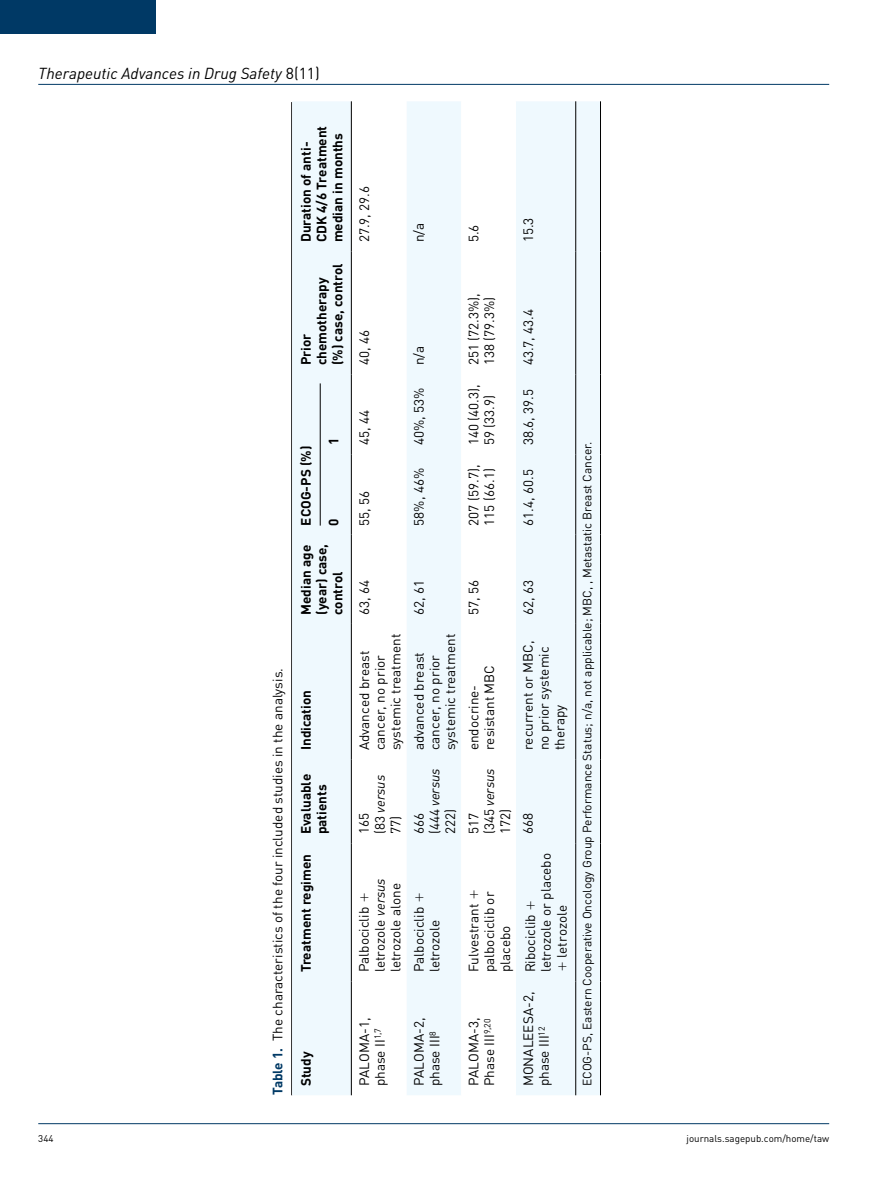
<style>
.page{position:relative;width:893px;height:1191px;background:#fff}
.page>*{position:absolute;margin:0;border:0;box-sizing:border-box;transform-origin:0 0}
.t1{font:italic 15.75px "DIN";color:#000}
.t2{font:13.5px/15.8px "DIN";color:#000}
.t3{font:700 13.5px/15.8px "DIN";color:#000}
.t4{font:12px "DIN";color:#000}
.t5{font:9.75px "DIN";color:#000}
.s1{font-style:normal}
.s2{font-weight:700;color:#003965}
.s3{font-weight:700}
.s4{font-style:italic}
</style>
<div class="page">
<hr style="left:38px;top:84px;width:791px;height:1px;background:#003965">
<hr style="left:38px;top:1123px;width:791px;height:1px;background:#003965">
<div style="left:0;top:0;width:155px;height:34px;background:#003965"></div>
<hr style="left:291px;top:102px;width:1px;height:993px;background:#000">
<div style="left:292px;top:101px;width:308px;height:994px;background:#eff9fe"></div>
<svg style="left:352px;top:101px;width:164px;height:994px"></svg>
<hr style="left:351px;top:454px;width:1px;height:80px;background:#000">
<hr style="left:351px;top:374px;width:1px;height:80px;background:#000">
<hr style="left:351px;top:981px;width:1px;height:114px;background:#000">
<hr style="left:351px;top:843px;width:1px;height:138px;background:#000">
<hr style="left:351px;top:759px;width:1px;height:84px;background:#000">
<hr style="left:351px;top:624px;width:1px;height:135px;background:#000">
<hr style="left:351px;top:534px;width:1px;height:90px;background:#000">
<hr style="left:351px;top:251px;width:1px;height:123px;background:#000">
<hr style="left:351px;top:101px;width:1px;height:150px;background:#000">
<hr style="left:575px;top:981px;width:1px;height:114px;background:#000">
<hr style="left:575px;top:843px;width:1px;height:138px;background:#000">
<hr style="left:575px;top:759px;width:1px;height:84px;background:#000">
<hr style="left:575px;top:624px;width:1px;height:135px;background:#000">
<hr style="left:575px;top:534px;width:1px;height:90px;background:#000">
<hr style="left:575px;top:454px;width:1px;height:80px;background:#000">
<hr style="left:575px;top:374px;width:1px;height:80px;background:#000">
<hr style="left:575px;top:251px;width:1px;height:123px;background:#000">
<hr style="left:575px;top:101px;width:1px;height:150px;background:#000">
<hr style="left:600px;top:981px;width:1px;height:114px;background:#000">
<hr style="left:600px;top:843px;width:1px;height:138px;background:#000">
<hr style="left:600px;top:759px;width:1px;height:84px;background:#000">
<hr style="left:600px;top:624px;width:1px;height:135px;background:#000">
<hr style="left:600px;top:534px;width:1px;height:90px;background:#000">
<hr style="left:600px;top:454px;width:1px;height:80px;background:#000">
<hr style="left:600px;top:374px;width:1px;height:80px;background:#000">
<hr style="left:600px;top:251px;width:1px;height:123px;background:#000">
<hr style="left:600px;top:101px;width:1px;height:150px;background:#000">
<hr style="left:320px;top:383px;width:1px;height:142px;background:#000">
<svg style="left:361px;top:894px;width:8px;height:8px"></svg>
<svg style="left:415px;top:894px;width:8px;height:8px"></svg>
<svg style="left:470px;top:890px;width:8px;height:8px"></svg>
<svg style="left:527px;top:901px;width:8px;height:8px"></svg>
<svg style="left:558px;top:962px;width:8px;height:8px"></svg>
<p class="t1" style="left:38px;top:63px;width:283px">Therapeutic Advances in Drug Safety <span class="s1">8(11)</span></p>
<p class="t3" style="left:298px;top:242px;width:118px;rotate:-90deg">Duration of anti-<br>CDK 4/6 Treatment median in months</p>
<p class="t3" style="left:297px;top:365px;width:103px;rotate:-90deg">Prior chemotherapy (%) case, control</p>
<p class="t3" style="left:297px;top:525px;width:81px;rotate:-90deg">ECOG-PS (%)</p>
<p class="t3" style="left:325px;top:445px;width:9px;rotate:-90deg">1</p>
<p class="t3" style="left:325px;top:525px;width:9px;rotate:-90deg">0</p>
<p class="t3" style="left:297px;top:615px;width:73px;text-align:justify;rotate:-90deg">Median age (year) case, control</p>
<p class="t2" style="left:263px;top:1086px;width:420px;line-height:28.5px;text-indent:-9px;rotate:-90deg"><span class="s2">Table 1.</span> The characteristics of the four included studies in the analysis.<br><span class="s3">Study</span></p>
<p class="t3" style="left:297px;top:750px;width:62px;rotate:-90deg">Indication</p>
<p class="t3" style="left:297px;top:834px;width:62px;rotate:-90deg">Evaluable patients</p>
<p class="t3" style="left:297px;top:972px;width:120px;rotate:-90deg">Treatment regimen</p>
<p class="t2" style="left:356px;top:242px;width:58px;rotate:-90deg">27.9, 29.6</p>
<p class="t2" style="left:411px;top:242px;width:21px;rotate:-90deg">n/a</p>
<p class="t2" style="left:465px;top:242px;width:19px;rotate:-90deg">5.6</p>
<p class="t2" style="left:520px;top:242px;width:26px;rotate:-90deg">15.3</p>
<p class="t2" style="left:356px;top:365px;width:37px;rotate:-90deg">40, 46</p>
<p class="t2" style="left:356px;top:445px;width:37px;rotate:-90deg">45, 44</p>
<p class="t2" style="left:356px;top:525px;width:37px;rotate:-90deg">55, 56</p>
<p class="t2" style="left:411px;top:365px;width:21px;rotate:-90deg">n/a</p>
<p class="t2" style="left:411px;top:445px;width:59px;rotate:-90deg">40%, 53%</p>
<p class="t2" style="left:411px;top:525px;width:59px;rotate:-90deg">58%, 46%</p>
<p class="t2" style="left:465px;top:365px;width:74px;rotate:-90deg">251 (72.3%),<br>138 (79.3%)</p>
<p class="t2" style="left:465px;top:445px;width:62px;rotate:-90deg">140 (40.3),<br>59 (33.9)</p>
<p class="t2" style="left:465px;top:525px;width:62px;rotate:-90deg">207 (59.7),<br>115 (66.1)</p>
<p class="t2" style="left:520px;top:365px;width:58px;rotate:-90deg">43.7, 43.4</p>
<p class="t2" style="left:520px;top:445px;width:58px;rotate:-90deg">38.6, 39.5</p>
<p class="t2" style="left:520px;top:525px;width:58px;rotate:-90deg">61.4, 60.5</p>
<p class="t2" style="left:356px;top:615px;width:37px;rotate:-90deg">63, 64</p>
<p class="t2" style="left:356px;top:750px;width:118px;rotate:-90deg">Advanced breast cancer, no prior systemic treatment</p>
<p class="t2" style="left:356px;top:834px;width:61px;rotate:-90deg">165<br>(83 <span class="s4">versus<br></span>77)</p>
<p class="t2" style="left:411px;top:615px;width:37px;rotate:-90deg">62, 61</p>
<p class="t2" style="left:411px;top:750px;width:118px;rotate:-90deg">advanced breast cancer, no prior systemic treatment</p>
<p class="t2" style="left:411px;top:834px;width:68px;rotate:-90deg">666<br>(444 <span class="s4">versus<br></span>222)</p>
<p class="t2" style="left:356px;top:972px;width:96px;rotate:-90deg">Palbociclib letrozole <span class="s4">versus </span>letrozole alone</p>
<p class="t2" style="left:411px;top:972px;width:67px;rotate:-90deg">Palbociclib letrozole</p>
<p class="t2" style="left:356px;top:1086px;width:70px;rotate:-90deg">PALOMA-1, phase II<sup>1,7</sup></p>
<p class="t2" style="left:411px;top:1086px;width:70px;rotate:-90deg">PALOMA-2, phase III<sup>8</sup></p>
<p class="t2" style="left:465px;top:615px;width:37px;rotate:-90deg">57, 56</p>
<p class="t2" style="left:520px;top:615px;width:37px;rotate:-90deg">62, 63</p>
<p class="t2" style="left:465px;top:750px;width:87px;rotate:-90deg">endocrine&shy;resistant MBC</p>
<p class="t2" style="left:465px;top:834px;width:68px;rotate:-90deg">517<br>(345 <span class="s4">versus<br></span>172)</p>
<p class="t2" style="left:465px;top:972px;width:82px;rotate:-90deg">Fulvestrant palbociclib or placebo</p>
<p class="t2" style="left:465px;top:1086px;width:70px;rotate:-90deg">PALOMA-3,<br>Phase III<sup>9,20</sup></p>
<p class="t2" style="left:520px;top:750px;width:111px;rotate:-90deg">recurrent or MBC, no prior systemic therapy</p>
<p class="t2" style="left:520px;top:834px;width:23px;rotate:-90deg">668</p>
<p class="t2" style="left:538px;top:972px;width:121px;rotate:-90deg">letrozole or placebo</p>
<p class="t2" style="left:554px;top:957px;width:55px;rotate:-90deg">letrozole</p>
<p class="t2" style="left:522px;top:972px;width:60px;rotate:-90deg">Ribociclib</p>
<p class="t2" style="left:520px;top:1086px;width:96px;rotate:-90deg">MONALEESA-2, phase III<sup>12</sup></p>
<p class="t4" style="left:580px;top:1086px;width:646px;rotate:-90deg">ECOG-PS, Eastern Cooperative Oncology Group Performance Status; n/a, not applicable; MBC, , Metastatic Breast Cancer.</p>
<p class="t5" style="left:38px;top:1132px;width:17px">344</p>
<p class="t5" style="left:687px;top:1132px;width:144px">journals.sagepub.com/home/taw</p>
</div>
